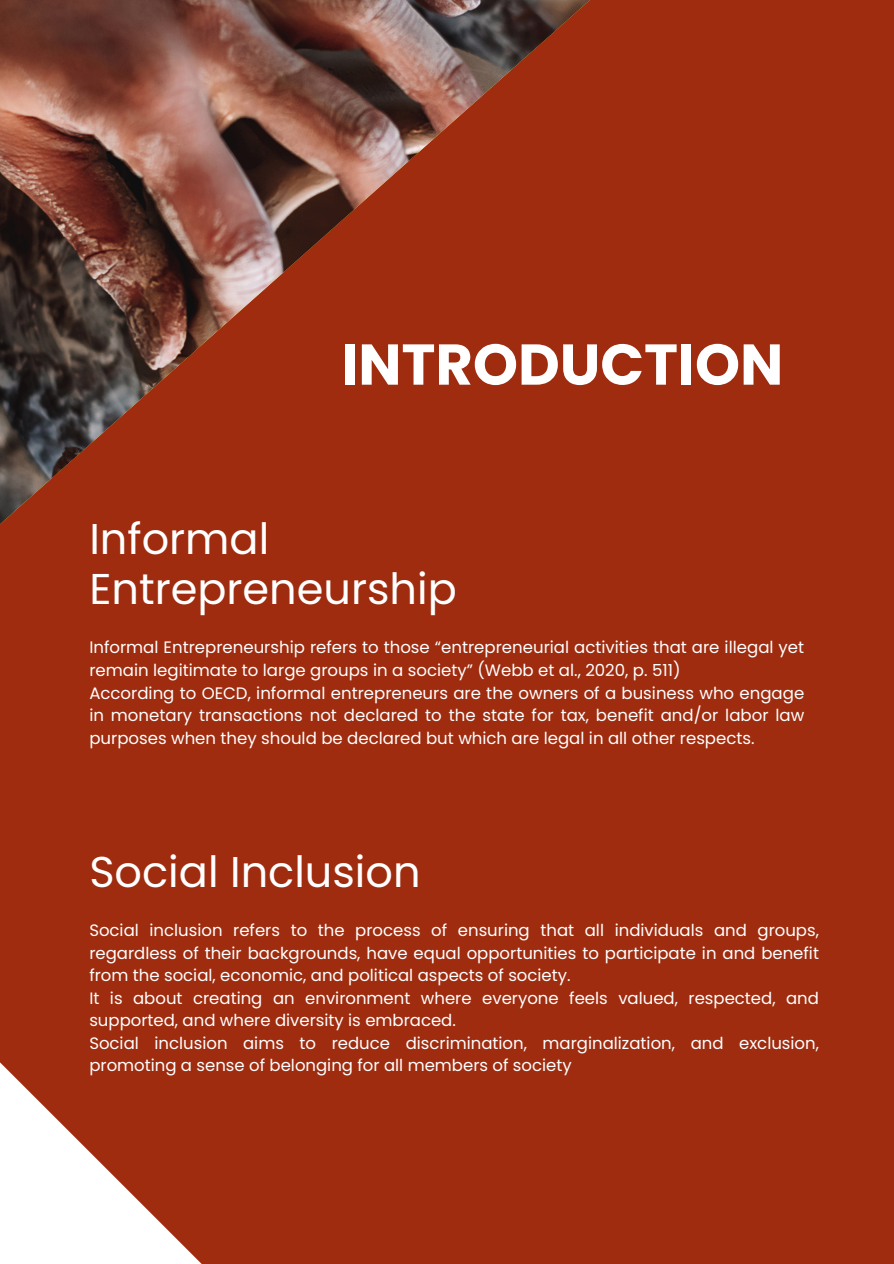
<style>
.page{position:relative;width:894px;height:1264px;background:#fff}
.page>*{position:absolute;margin:0;border:0;box-sizing:border-box;transform-origin:0 0}
.t1{font:700 57.45px "Poppins";color:#fff}
.t2{font:43.05px/50.7px "Poppins";color:#fff}
.t3{font:16.5px/22.5px "Poppins";color:#fff}
</style>
<div class="page">
<div style="left:0;top:0;width:893px;height:1263px;background:#9f2c0f"></div>
<img style="left:0;top:0;width:590px;height:524px">
<svg style="left:0;top:1062px;width:201px;height:201px"></svg>
<h1 class="t1" style="left:341px;top:324px;width:443px">INTRODUCTION</h1>
<h2 class="t2" style="left:89px;top:513px;width:369px">Informal<br>Entrepreneurship</h2>
<p class="t3" style="left:89px;top:636px;width:716px">Informal Entrepreneurship refers to those “entrepreneurial activities that are illegal yet remain legitimate to large groups in a society” (Webb et al., 2020, p. 511)<br>According to OECD, informal entrepreneurs are the owners of a business who engage in monetary transactions not declared to the state for tax, benefit and/or labor law purposes when they should be declared but which are legal in all other respects.</p>
<h2 class="t2" style="left:89px;top:846px;width:333px">Social Inclusion</h2>
<p class="t3" style="left:89px;top:919px;width:731px">Social inclusion refers to the process of ensuring that all individuals and groups, regardless of their backgrounds, have equal opportunities to participate in and benefit from the social, economic, and political aspects of society.<br>It is about creating an environment where everyone feels valued, respected, and supported, and where diversity is embraced.<br>Social inclusion aims to reduce discrimination, marginalization, and exclusion, promoting a sense of belonging for all members of society</p>
</div>
